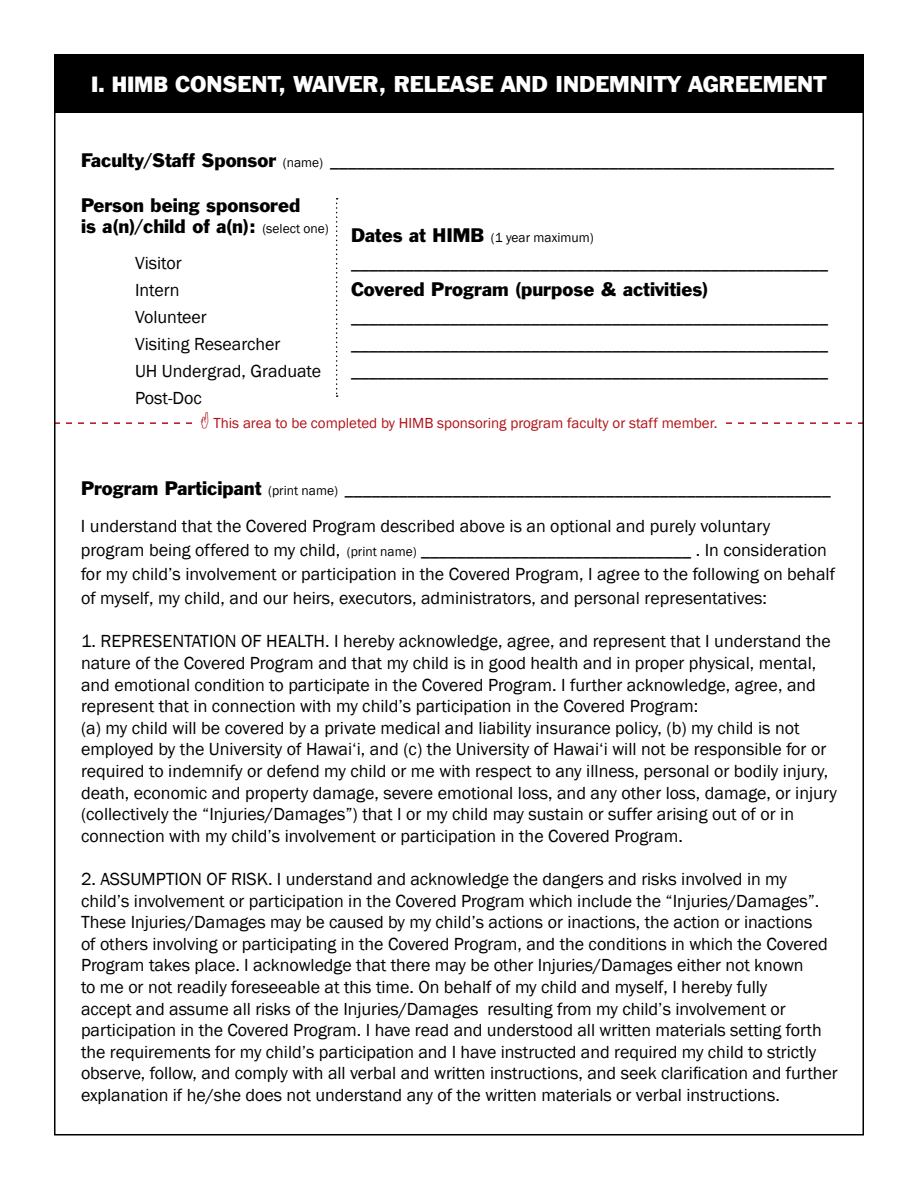
<style>
.page{position:relative;width:918px;height:1188px;background:#fff}
.page>*{position:absolute;margin:0;border:0;box-sizing:border-box;transform-origin:0 0}
.t1{font:21px "Franklin Gothic BT";color:#fff}
.t2{font:18px/21.6px "Franklin Gothic";color:#000}
.t3{font:18px/21px "Franklin Gothic BT";color:#000}
.t4{font:15px "Franklin Gothic";color:#b11116}
.t5{font:13.5px "Franklin Gothic";color:#000}
.s1{font-family:"Franklin Gothic";font-weight:800;font-size:22.5px}
.s2{font-family:"Franklin Gothic BT"}
.s3{font-size:13.5px}
.s4{font-family:"Franklin Gothic";font-size:13.5px}
.s5{font-family:"Franklin Gothic BT";font-size:18px}
</style>
<div class="page">
<div style="left:54px;top:54px;width:810px;height:58px;background:#000"></div>
<svg style="left:336px;top:198px;width:2px;height:199px"></svg>
<svg style="left:54px;top:412px;width:810px;height:16px"></svg>
<p class="t1" style="left:91px;top:72px;width:737px"><span class="s1">I. HIMB</span> CONSENT, WAIVER, RELEASE AND INDEMNITY AGREEMENT</p>
<p class="t2" style="left:81px;top:150px;width:755px"><span class="s2">Faculty/Staff Sponsor</span> <span class="s3">(name)</span> ________________________________________________________</p>
<p class="t3" style="left:81px;top:195px;width:249px">Person being sponsored<br>is a(n)/child of a(n): <span class="s4">(select one)</span></p>
<p class="t2" style="left:135px;top:251px;width:48px">Visitor</p>
<p class="t5" style="left:351px;top:229px;width:244px"><span class="s5">Dates at HIMB</span> (1 year maximum)</p>
<p class="t2" style="left:351px;top:251px;width:479px">_____________________________________________________</p>
<p class="t2" style="left:135px;top:278px;width:46px">Intern</p>
<p class="t3" style="left:351px;top:278px;width:359px">Covered Program (purpose &amp; activities)</p>
<p class="t2" style="left:135px;top:305px;width:73px">Volunteer</p>
<p class="t2" style="left:351px;top:305px;width:478px">_____________________________________________________</p>
<p class="t2" style="left:135px;top:332px;width:147px">Visiting Researcher</p>
<p class="t2" style="left:351px;top:332px;width:479px">_____________________________________________________</p>
<p class="t2" style="left:135px;top:359px;width:188px">UH Undergrad, Graduate</p>
<p class="t2" style="left:351px;top:359px;width:479px">_____________________________________________________</p>
<p class="t2" style="left:135px;top:386px;width:68px">Post-Doc</p>
<p class="t4" style="left:214px;top:414px;width:506px">This area to be completed by HIMB sponsoring program faculty or staff member.</p>
<p class="t2" style="left:81px;top:470px;width:751px;line-height:37.5px"><span class="s2">Program Participant</span> <span class="s3">(print name)</span> ______________________________________________________<br>I understand that the Covered Program described above is an optional and purely voluntary</p>
<p class="t2" style="left:81px;top:538px;width:756px;line-height:24px">program being offered to my child, <span class="s3">(print name)</span> ______________________________ . In consideration for my child’s involvement or participation in the Covered Program, I agree to the following on behalf of myself, my child, and our heirs, executors, administrators, and personal representatives:</p>
<p class="t2" style="left:81px;top:630px;width:758px">1. REPRESENTATION OF HEALTH. I hereby acknowledge, agree, and represent that I understand the nature of the Covered Program and that my child is in good health and in proper physical, mental, and emotional condition to participate in the Covered Program. I further acknowledge, agree, and represent that in connection with my child’s participation in the Covered Program:<br>(a) my child will be covered by a private medical and liability insurance policy, (b) my child is not employed by the University of Hawai‘i, and (c) the University of Hawai‘i will not be responsible for or required to indemnify or defend my child or me with respect to any illness, personal or bodily injury, death, economic and property damage, severe emotional loss, and any other loss, damage, or injury (collectively the “Injuries/Damages”) that I or my child may sustain or suffer arising out of or in connection with my child’s involvement or participation in the Covered Program.</p>
<p class="t2" style="left:81px;top:868px;width:758px">2. ASSUMPTION OF RISK. I understand and acknowledge the dangers and risks involved in my child’s involvement or participation in the Covered Program which include the “Injuries/Damages”.<br>These Injuries/Damages may be caused by my child’s actions or inactions, the action or inactions<br>of others involving or participating in the Covered Program, and the conditions in which the Covered Program takes place. I acknowledge that there may be other Injuries/Damages either not known<br>to me or not readily foreseeable at this time. On behalf of my child and myself, I hereby fully<br>accept and assume all risks of the Injuries/Damages resulting from my child’s involvement or participation in the Covered Program. I have read and understood all written materials setting forth the requirements for my child’s participation and I have instructed and required my child to strictly observe, follow, and comply with all verbal and written instructions, and seek clarification and further explanation if he/she does not understand any of the written materials or verbal instructions.</p>
</div>
